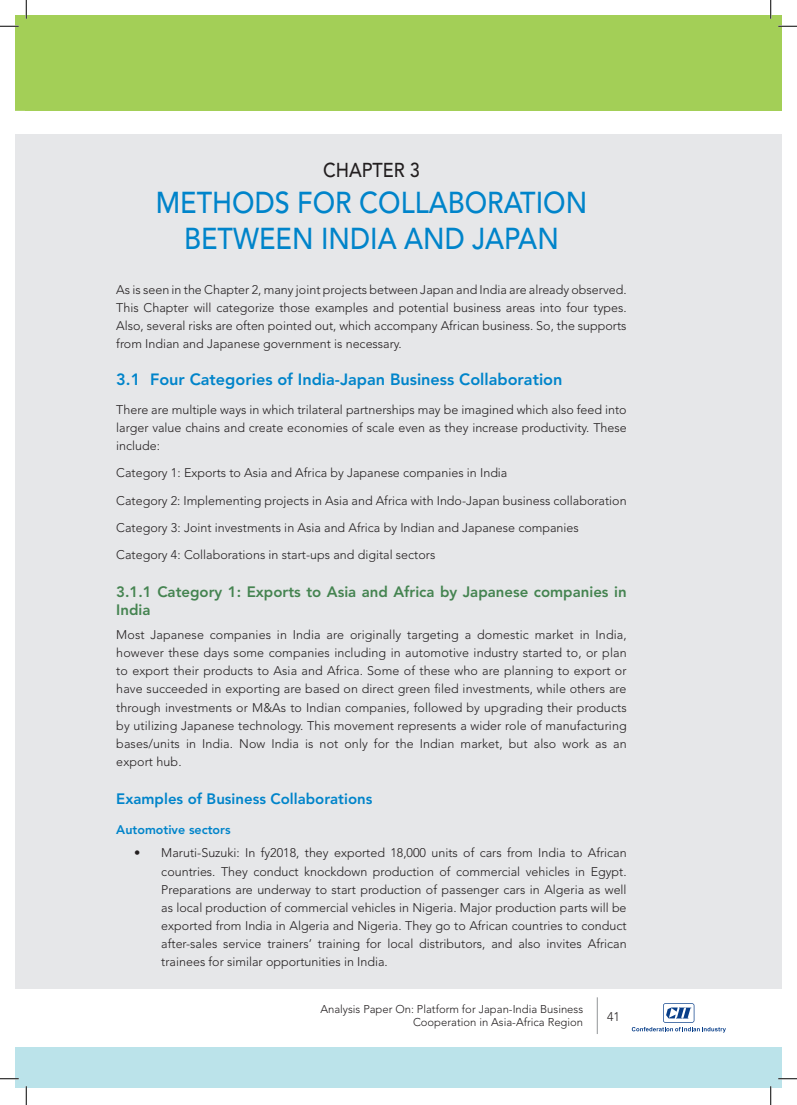
<style>
.page{position:relative;width:797px;height:1105px;background:#fff}
.page>*{position:absolute;margin:0;border:0;box-sizing:border-box;transform-origin:0 0}
.t1{font:500 30px/36px "Avenir";color:#0084ca;text-align:center;scale:.9 1}
.t2{font:500 20px "Avenir";color:#231f20;scale:.9 1}
.t3{font:800 16.25px "Avenir";color:#0084ca}
.t4{font:800 15px/18.1px "Avenir";color:#458451}
.t5{font:800 15px "Avenir";color:#0084ca}
.t6{font:300 12.5px/18.1px "Avenir";color:#231f20;text-align:justify}
.t7{font:800 12.5px "Avenir";color:#0084ca}
.t8{font:300 11.25px/13.5px "Avenir";color:#231f20;text-align:right}
</style>
<div class="page">
<div style="left:15px;top:134px;width:11px;height:855px;background:#e6e7e9"></div>
<div style="left:26px;top:134px;width:755px;height:855px;background:#e6e7e9"></div>
<div style="left:26px;top:1047px;width:756px;height:40px;background:#bbe3ea"></div>
<div style="left:15px;top:1047px;width:11px;height:40px;background:#bbe3ea"></div>
<div style="left:25px;top:15px;width:756px;height:96px;background:#a3cf57"></div>
<svg style="left:631px;top:1003px;width:95px;height:29px"></svg>
<hr style="left:597px;top:997px;width:1px;height:37px;background:#939598">
<svg style="left:778px;top:25px;width:19px;height:2px"></svg>
<svg style="left:0;top:1078px;width:19px;height:1px"></svg>
<svg style="left:778px;top:1078px;width:19px;height:1px"></svg>
<svg style="left:0;top:0;width:27px;height:111px"></svg>
<svg style="left:25px;top:1086px;width:2px;height:19px"></svg>
<svg style="left:770px;top:0;width:1px;height:19px"></svg>
<svg style="left:770px;top:1086px;width:1px;height:19px"></svg>
<h2 class="t2" style="left:323px;top:158px;width:109px">CHAPTER 3</h2>
<h1 class="t1" style="left:156px;top:185px;width:481px">METHODS FOR COLLABORATION<br>BETWEEN INDIA AND JAPAN</h1>
<p class="t6" style="left:116px;top:281px;width:512px">As is seen in the Chapter 2, many joint projects between Japan and India are already observed.<br>This Chapter will categorize those examples and potential business areas into four types.<br>Also, several risks are often pointed out, which accompany African business. So, the supports from Indian and Japanese government is necessary.</p>
<h3 class="t3" style="left:116px;top:369px;width:447px">3.1 Four Categories of India-Japan Business Collaboration</h3>
<p class="t6" style="left:116px;top:401px;width:512px">There are multiple ways in which trilateral partnerships may be imagined which also feed into larger value chains and create economies of scale even as they increase productivity. These include:</p>
<p class="t6" style="left:116px;top:459px;width:512px;line-height:27.1px;text-align:left">Category 1: Exports to Asia and Africa by Japanese companies in India<br>Category 2: Implementing projects in Asia and Africa with Indo-Japan business collaboration Category 3: Joint investments in Asia and Africa by Indian and Japanese companies Category 4: Collaborations in start-ups and digital sectors</p>
<p class="t4" style="left:116px;top:583px;width:512px">3.1.1 Category 1: Exports to Asia and Africa by Japanese companies in<br>India</p>
<p class="t6" style="left:116px;top:626px;width:512px">Most Japanese companies in India are originally targeting a domestic market in India, however these days some companies including in automotive industry started to, or plan to export their products to Asia and Africa. Some of these who are planning to export or have succeeded in exporting are based on direct green filed investments, while others are through investments or M&amp;As to Indian companies, followed by upgrading their products by utilizing Japanese technology. This movement represents a wider role of manufacturing bases/units in India. Now India is not only for the Indian market, but also work as an export hub.</p>
<p class="t5" style="left:116px;top:790px;width:258px">Examples of Business Collaborations</p>
<p class="t7" style="left:116px;top:822px;width:116px">Automotive sectors</p>
<p class="t6" style="left:161px;top:844px;width:467px;text-indent:-27px">• Maruti-Suzuki: In fy2018, they exported 18,000 units of cars from India to African countries. They conduct knockdown production of commercial vehicles in Egypt.<br>Preparations are underway to start production of passenger cars in Algeria as well as local production of commercial vehicles in Nigeria. Major production parts will be exported from India in Algeria and Nigeria. They go to African countries to conduct after-sales service trainers’ training for local distributors, and also invites African trainees for similar opportunities in India.</p>
<p class="t8" style="left:320px;top:1002px;width:264px">Analysis Paper On: Platform for Japan-India Business<br>Cooperation in Asia-Africa Region</p>
<p class="t6" style="left:607px;top:1007px;width:14px">41</p>
</div>
